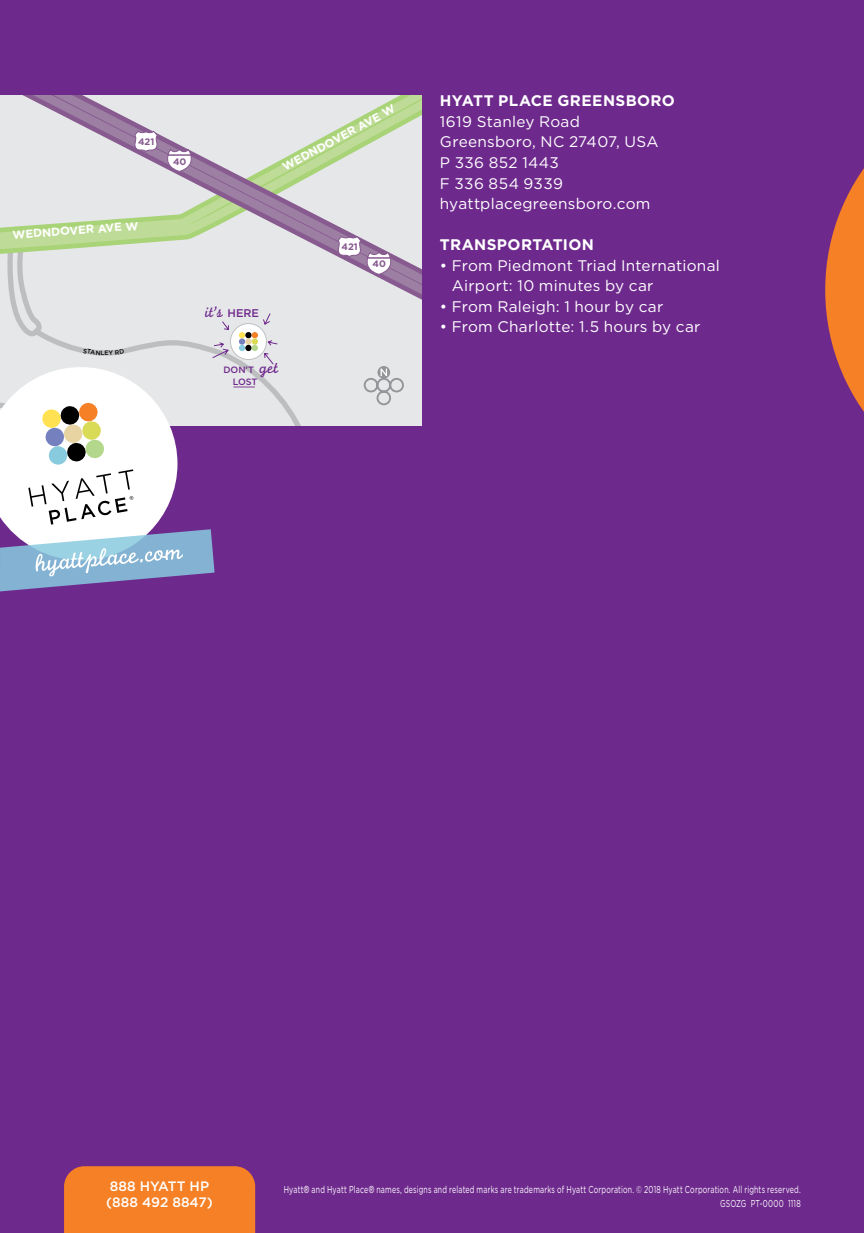
<style>
.page{position:relative;width:864px;height:1233px;background:#6e298d}
.page>*{position:absolute;margin:0;border:0;box-sizing:border-box;transform-origin:0 0}
.t1{font:16px "Monoline Script";color:#6e298d}
.Body{font:15.4px/20.4px "Gotham";letter-spacing:.02em;color:#fff}
.Subhead_1-wht{font:700 15.4px "Gotham";letter-spacing:.025em;color:#fff}
.t2{font:500 13.6px/16.4px "Gotham";color:#fff}
.t3{font:700 11.6px "Gotham";color:#fff}
.t4{font:10px/14px "Gotham";letter-spacing:.025em;color:#fff;text-align:right;scale:.7 1}
.t5{font:700 9.4px "Gotham";color:#875a90}
.t6{font:500 9.2px/11.4px "Gotham";letter-spacing:-.005em;color:#6e298d}
.s1{font-family:"Gotham";font-weight:500;font-size:11.2px}
.s2{font-size:9.4px}
.s3{font-family:"Monoline Script";font-weight:400;font-size:16.8px}
.s4{font-family:"Helvetica Neue LT Std";font-stretch:condensed}
</style>
<div class="page">
<div style="left:64px;top:1166px;width:191px;height:67px;background:#f58025"></div>
<div style="left:277px;top:343px;width:145px;height:83px;background:#e6e7e8"></div>
<svg style="left:0;top:95px;width:422px;height:235px"></svg>
<svg style="left:167px;top:148px;width:25px;height:24px"></svg>
<svg style="left:133px;top:130px;width:27px;height:23px"></svg>
<svg style="left:337px;top:235px;width:55px;height:40px"></svg>
<svg style="left:377px;top:366px;width:13px;height:13px"></svg>
<svg style="left:363px;top:369px;width:42px;height:37px"></svg>
<svg style="left:825px;top:168px;width:39px;height:244px"></svg>
<svg style="left:0;top:313px;width:277px;height:279px"></svg>
<p class="t5" style="left:138px;top:136px;width:18px">421</p>
<p class="t5" style="left:173px;top:156px;width:15px">40</p>
<p class="t3" style="left:280px;top:161px;width:128px;rotate:-28deg">WEDNDOVER AVE W</p>
<p class="t3" style="left:12px;top:228px;width:128px;rotate:-4deg">WEDNDOVER AVE W</p>
<p class="t1" style="left:205px;top:302px;width:55px">it’s <span class="s1">HERE</span></p>
<p class="t6" style="left:233px;top:364px;width:47px;text-indent:-9px">DON<span class="s2">’</span>T <span class="s3">get<br></span>LOST</p>
<p class="t5" style="left:342px;top:241px;width:18px">421</p>
<p class="t5" style="left:373px;top:259px;width:15px">40</p>
<p class="Subhead_1-wht" style="left:440px;top:92px;width:237px">HYATT PLACE GREENSBORO</p>
<p class="Body" style="left:440px;top:111px;width:142px">1619 Stanley Road</p>
<p class="Body" style="left:440px;top:132px;width:220px">Greensboro, NC 27407, USA</p>
<p class="Body" style="left:440px;top:152px;width:121px">P 336 852 1443</p>
<p class="Body" style="left:440px;top:173px;width:125px">F 336 854 9339</p>
<p class="Body" style="left:440px;top:193px;width:212px">hyattplacegreensboro.com</p>
<p class="Subhead_1-wht" style="left:440px;top:236px;width:156px">TRANSPORTATION</p>
<p class="Body" style="left:452px;top:255px;width:270px;text-indent:-12px">• From Piedmont Triad International<br>Airport: 10 minutes by car</p>
<p class="Body" style="left:440px;top:296px;width:225px">• From Raleigh: 1 hour by car</p>
<p class="Body" style="left:440px;top:316px;width:262px">• From Charlotte: 1.5 hours by car</p>
<p class="t2" style="left:106px;top:1178px;width:108px">888 HYATT HP (888 492 8847)</p>
<p class="t4" style="left:284px;top:1183px;width:740px">Hyatt<span class="s4">®</span> and Hyatt Place<span class="s4">®</span> names, designs and related marks are trademarks of Hyatt Corporation. © 2018 Hyatt Corporation. All rights reserved.<br>GSOZG PT-0000 1118</p>
</div>
